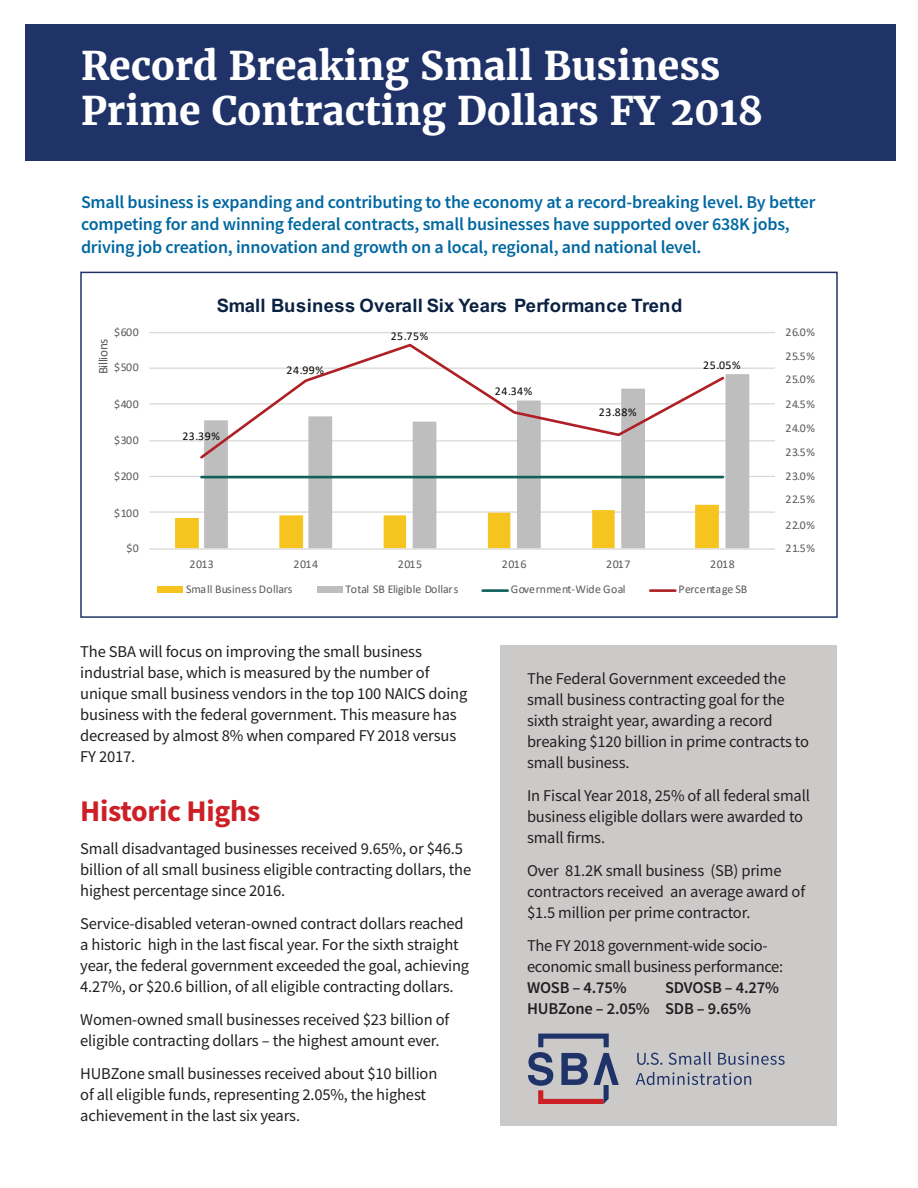
<style>
.page{position:relative;width:918px;height:1188px;background:#fff}
.page>*{position:absolute;margin:0;border:0;box-sizing:border-box;transform-origin:0 0}
.t1{font:700 39px/45px "Merriweather";color:#fff}
.t2{font:700 30px "Source Sans Pro";letter-spacing:-.01em;color:#cd2026}
.t3{font:700 18.45px "Arial";letter-spacing:.015em;color:#0a2142}
.t4{font:600 18px/22.5px "Source Sans Pro";letter-spacing:-.01em;color:#0068a1}
.t5{font:16.5px/21px "Source Sans Pro";letter-spacing:-.01em;color:#231f20}
.t6{font:600 16.5px/21px "Source Sans Pro";letter-spacing:-.01em;color:#231f20}
.t7{font:13.2px "Calibri";letter-spacing:-.03em;color:#595959}
.t8{font:11.85px "Calibri";letter-spacing:.005em;color:#595959}
.t9{font:11.85px "Calibri";letter-spacing:.05em;color:#040503}
</style>
<div class="page">
<div style="left:500px;top:645px;width:337px;height:480px;background:#cbcac9"></div>
<svg style="left:528px;top:1034px;width:91px;height:70px"></svg>
<svg style="left:637px;top:1053px;width:25px;height:12px"></svg>
<svg style="left:668px;top:1052px;width:43px;height:13px"></svg>
<svg style="left:718px;top:1052px;width:67px;height:13px"></svg>
<svg style="left:636px;top:1072px;width:115px;height:13px"></svg>
<div style="left:80px;top:272px;width:758px;height:346px;border:2px solid #1f3369"></div>
<svg style="left:149px;top:332px;width:626px;height:261px"></svg>
<div style="left:25px;top:24px;width:870px;height:137px;background:#1f3369"></div>
<h1 class="t1" style="left:81px;top:44px;width:684px">Record Breaking Small Business<br>Prime Contracting Dollars FY 2018</h1>
<p class="t4" style="left:81px;top:190px;width:736px">Small business is expanding and contributing to the economy at a record-breaking level. By better competing for and winning federal contracts, small businesses have supported over 638K jobs, driving job creation, innovation and growth on a local, regional, and national level.</p>
<p class="t3" style="left:217px;top:293px;width:467px">Small Business Overall Six Years Performance Trend</p>
<p class="t8" style="left:114px;top:324px;width:26px">$600</p>
<p class="t7" style="left:94px;top:374px;width:37px;rotate:-90deg">Billions</p>
<p class="t8" style="left:114px;top:359px;width:26px">$500</p>
<p class="t9" style="left:287px;top:362px;width:39px">24.99%</p>
<p class="t9" style="left:391px;top:328px;width:39px">25.75%</p>
<p class="t9" style="left:703px;top:357px;width:39px">25.05%</p>
<p class="t8" style="left:785px;top:324px;width:31px">26.0%</p>
<p class="t8" style="left:785px;top:347px;width:31px">25.5%</p>
<p class="t8" style="left:785px;top:371px;width:31px">25.0%</p>
<p class="t9" style="left:495px;top:383px;width:39px">24.34%</p>
<p class="t8" style="left:114px;top:396px;width:26px">$400</p>
<p class="t9" style="left:599px;top:404px;width:39px">23.88%</p>
<p class="t8" style="left:785px;top:396px;width:31px">24.5%</p>
<p class="t8" style="left:114px;top:432px;width:26px">$300</p>
<p class="t9" style="left:182px;top:428px;width:39px">23.39%</p>
<p class="t8" style="left:785px;top:420px;width:31px">24.0%</p>
<p class="t8" style="left:785px;top:444px;width:31px">23.5%</p>
<p class="t8" style="left:114px;top:468px;width:26px">$200</p>
<p class="t8" style="left:785px;top:468px;width:31px">23.0%</p>
<p class="t8" style="left:785px;top:491px;width:31px">22.5%</p>
<p class="t8" style="left:114px;top:505px;width:26px">$100</p>
<p class="t8" style="left:785px;top:516px;width:31px">22.0%</p>
<p class="t8" style="left:126px;top:540px;width:14px">$0</p>
<p class="t8" style="left:785px;top:540px;width:31px">21.5%</p>
<p class="t8" style="left:189px;top:556px;width:26px">2013</p>
<p class="t8" style="left:294px;top:556px;width:26px">2014</p>
<p class="t8" style="left:398px;top:556px;width:26px">2015</p>
<p class="t8" style="left:502px;top:556px;width:26px">2016</p>
<p class="t8" style="left:606px;top:556px;width:26px">2017</p>
<p class="t8" style="left:710px;top:556px;width:26px">2018</p>
<p class="t8" style="left:186px;top:581px;width:108px">Small Business Dollars</p>
<p class="t8" style="left:346px;top:581px;width:114px">Total SB Eligible Dollars</p>
<p class="t8" style="left:511px;top:581px;width:116px">Government-Wide Goal</p>
<p class="t8" style="left:679px;top:581px;width:70px">Percentage SB</p>
<p class="t5" style="left:80px;top:641px;width:389px">The SBA will focus on improving the small business industrial base, which is measured by the number of unique small business vendors in the top 100 NAICS doing business with the federal government. This measure has decreased by almost 8% when compared FY 2018 versus FY 2017.</p>
<h2 class="t2" style="left:80px;top:790px;width:182px">Historic Highs</h2>
<p class="t5" style="left:80px;top:838px;width:393px">Small disadvantaged businesses received 9.65%, or $46.5 billion of all small business eligible contracting dollars, the highest percentage since 2016.</p>
<p class="t5" style="left:80px;top:913px;width:391px">Service-disabled veteran-owned contract dollars reached a historic high in the last fiscal year. For the sixth straight year, the federal government exceeded the goal, achieving 4.27%, or $20.6 billion, of all eligible contracting dollars.</p>
<p class="t5" style="left:80px;top:1009px;width:371px">Women-owned small businesses received $23 billion of eligible contracting dollars – the highest amount ever.</p>
<p class="t5" style="left:80px;top:1063px;width:359px">HUBZone small businesses received about $10 billion of all eligible funds, representing 2.05%, the highest achievement in the last six years.</p>
<p class="t5" style="left:527px;top:668px;width:284px">The Federal Government exceeded the small business contracting goal for the sixth straight year, awarding a record breaking $120 billion in prime contracts to small business.</p>
<p class="t5" style="left:527px;top:785px;width:284px">In Fiscal Year 2018, 25% of all federal small business eligible dollars were awarded to small firms.</p>
<p class="t5" style="left:527px;top:860px;width:280px">Over 81.2K small business (SB) prime contractors received an average award of $1.5 million per prime contractor.</p>
<p class="t5" style="left:527px;top:935px;width:258px">The FY 2018 government-wide socio&shy;economic small business performance:</p>
<p class="t6" style="left:527px;top:977px;width:101px">WOSB – 4.75%</p>
<p class="t6" style="left:527px;top:977px;width:253px;text-indent:138px">SDVOSB – 4.27%<br>HUBZone – 2.05% SDB – 9.65%</p>
</div>
